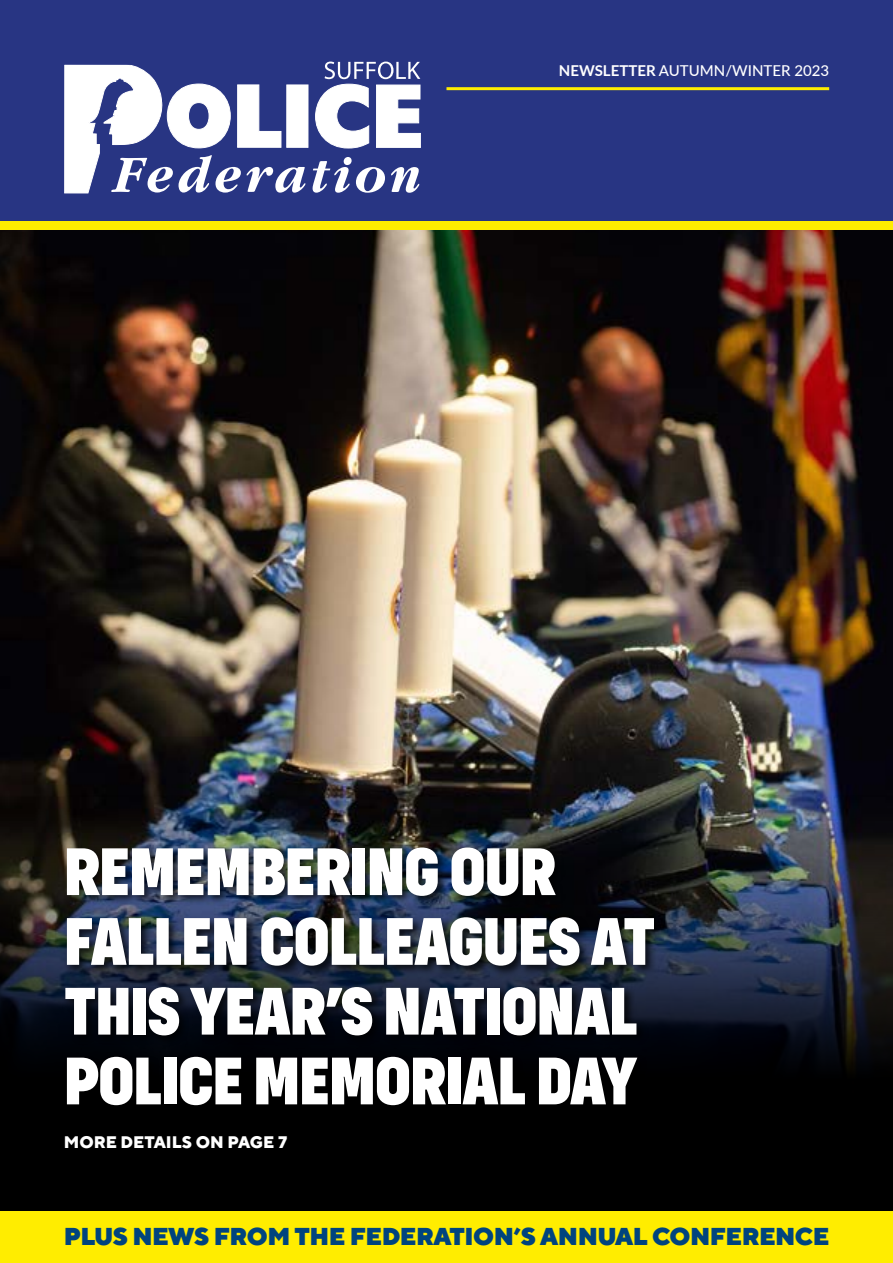
<style>
.page{position:relative;width:893px;height:1263px;background:#fff}
.page>*{position:absolute;margin:0;border:0;box-sizing:border-box;transform-origin:0 0}
.t1{font:900 69.75px/69.8px "Config Condensed";letter-spacing:-.02em;color:#fff}
.t2{font:900 24.45px "TT Norms";letter-spacing:-.02em;color:#00447e}
.t3{font:800 16.8px "TT Norms Pro";color:#fff}
.t4{font:500 15px "Lato";color:#fff}
.s1{font-weight:700}
</style>
<div class="page">
<div style="left:0;top:765px;width:893px;height:498px;background:#000"></div>
<img style="left:0;top:230px;width:893px;height:838px">
<div style="left:63px;top:845px;width:601px;height:313px;background:#000;opacity:.75"></div>
<div style="left:0;top:0;width:893px;height:221px;background:#283583"></div>
<div style="left:287px;top:85px;width:21px;height:62px;background:#fff"></div>
<svg style="left:313px;top:157px;width:72px;height:36px"></svg>
<svg style="left:391px;top:167px;width:28px;height:26px"></svg>
<svg style="left:65px;top:65px;width:240px;height:128px"></svg>
<svg style="left:315px;top:62px;width:105px;height:86px"></svg>
<div style="left:0;top:221px;width:893px;height:9px;background:#ffed00"></div>
<hr style="left:446px;top:87px;width:383px;height:3px;background:#ffed00">
<div style="left:0;top:1212px;width:893px;height:51px;background:#ffed00"></div>
<p class="t4" style="left:559px;top:60px;width:272px"><span class="s1">NEWSLETTER</span> AUTUMN/WINTER 2023</p>
<p class="t1" style="left:64px;top:836px;width:593px">REMEMBERING OUR<br>FALLEN COLLEAGUES AT<br>THIS YEAR’S NATIONAL<br>POLICE MEMORIAL DAY</p>
<p class="t3" style="left:64px;top:1131px;width:225px">MORE DETAILS ON PAGE 7</p>
<p class="t2" style="left:64px;top:1221px;width:767px">PLUS NEWS FROM THE FEDERATION’S ANNUAL CONFERENCE</p>
</div>
